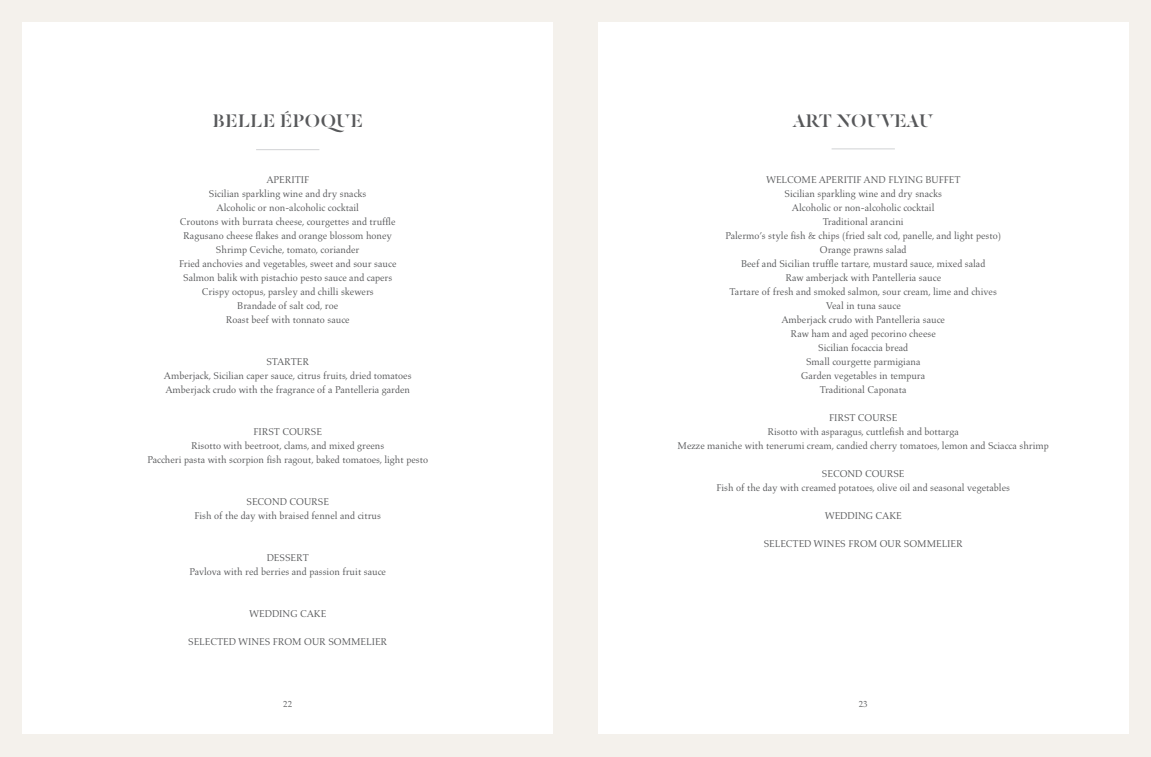
<style>
.page{position:relative;width:1151px;height:757px;background:#f4f1ec}
.page>*{position:absolute;margin:0;border:0;box-sizing:border-box;transform-origin:0 0}
.t1{font:20px "Dala Floda Roman No.2";letter-spacing:.02em;color:#57585a}
.t2{font:10px/14px "Aldus LT Std";color:#57585a;text-align:center}
.t3{font:9px "Aldus LT Std";color:#57585a}
</style>
<div class="page">
<div style="left:23px;top:23px;width:530px;height:711px;background:#fff"></div>
<div style="left:598px;top:23px;width:530px;height:711px;background:#fff"></div>
<hr style="left:256px;top:149px;width:63px;height:1px;background:#d1d2d4">
<hr style="left:831px;top:149px;width:64px;height:1px;background:#d1d2d4">
<h1 class="t1" style="left:213px;top:108px;width:152px">BELLE ÉPOQUE</h1>
<h1 class="t1" style="left:793px;top:107px;width:142px">ART NOUVEAU</h1>
<p class="t2" style="left:179px;top:173px;width:219px">APERITIF<br>Sicilian sparkling wine and dry snacks<br>Alcoholic or non-alcoholic cocktail<br>Croutons with burrata cheese, courgettes and truffle Ragusano cheese flakes and orange blossom honey Shrimp Ceviche, tomato, coriander<br>Fried anchovies and vegetables, sweet and sour sauce Salmon balik with pistachio pesto sauce and capers Crispy octopus, parsley and chilli skewers<br>Brandade of salt cod, roe<br>Roast beef with tonnato sauce</p>
<p class="t2" style="left:164px;top:355px;width:249px">STARTER<br>Amberjack, Sicilian caper sauce, citrus fruits, dried tomatoes<br>Amberjack crudo with the fragrance of a Pantelleria garden</p>
<p class="t2" style="left:147px;top:425px;width:282px">FIRST COURSE<br>Risotto with beetroot, clams, and mixed greens<br>Paccheri pasta with scorpion fish ragout, baked tomatoes, light pesto</p>
<p class="t2" style="left:194px;top:495px;width:188px">SECOND COURSE<br>Fish of the day with braised fennel and citrus</p>
<p class="t2" style="left:189px;top:551px;width:198px">DESSERT<br>Pavlova with red berries and passion fruit sauce</p>
<p class="t2" style="left:249px;top:607px;width:78px">WEDDING CAKE</p>
<p class="t2" style="left:188px;top:635px;width:201px">SELECTED WINES FROM OUR SOMMELIER</p>
<p class="t2" style="left:725px;top:172px;width:277px">WELCOME APERITIF AND FLYING BUFFET<br>Sicilian sparkling wine and dry snacks<br>Alcoholic or non-alcoholic cocktail<br>Traditional arancini<br>Palermo’s style fish &amp; chips (fried salt cod, panelle, and light pesto)<br>Orange prawns salad<br>Beef and Sicilian truffle tartare, mustard sauce, mixed salad<br>Raw amberjack with Pantelleria sauce<br>Tartare of fresh and smoked salmon, sour cream, lime and chives Veal in tuna sauce<br>Amberjack crudo with Pantelleria sauce<br>Raw ham and aged pecorino cheese<br>Sicilian focaccia bread<br>Small courgette parmigiana<br>Garden vegetables in tempura<br>Traditional Caponata</p>
<p class="t2" style="left:678px;top:410px;width:373px">FIRST COURSE<br>Risotto with asparagus, cuttlefish and bottarga<br>Mezze maniche with tenerumi cream, candied cherry tomatoes, lemon and Sciacca shrimp</p>
<p class="t2" style="left:716px;top:466px;width:295px">SECOND COURSE<br>Fish of the day with creamed potatoes, olive oil and seasonal vegetables</p>
<p class="t2" style="left:825px;top:508px;width:78px">WEDDING CAKE</p>
<p class="t2" style="left:764px;top:536px;width:201px">SELECTED WINES FROM OUR SOMMELIER</p>
<p class="t3" style="left:283px;top:699px;width:10px">22</p>
<p class="t3" style="left:859px;top:699px;width:10px">23</p>
</div>
